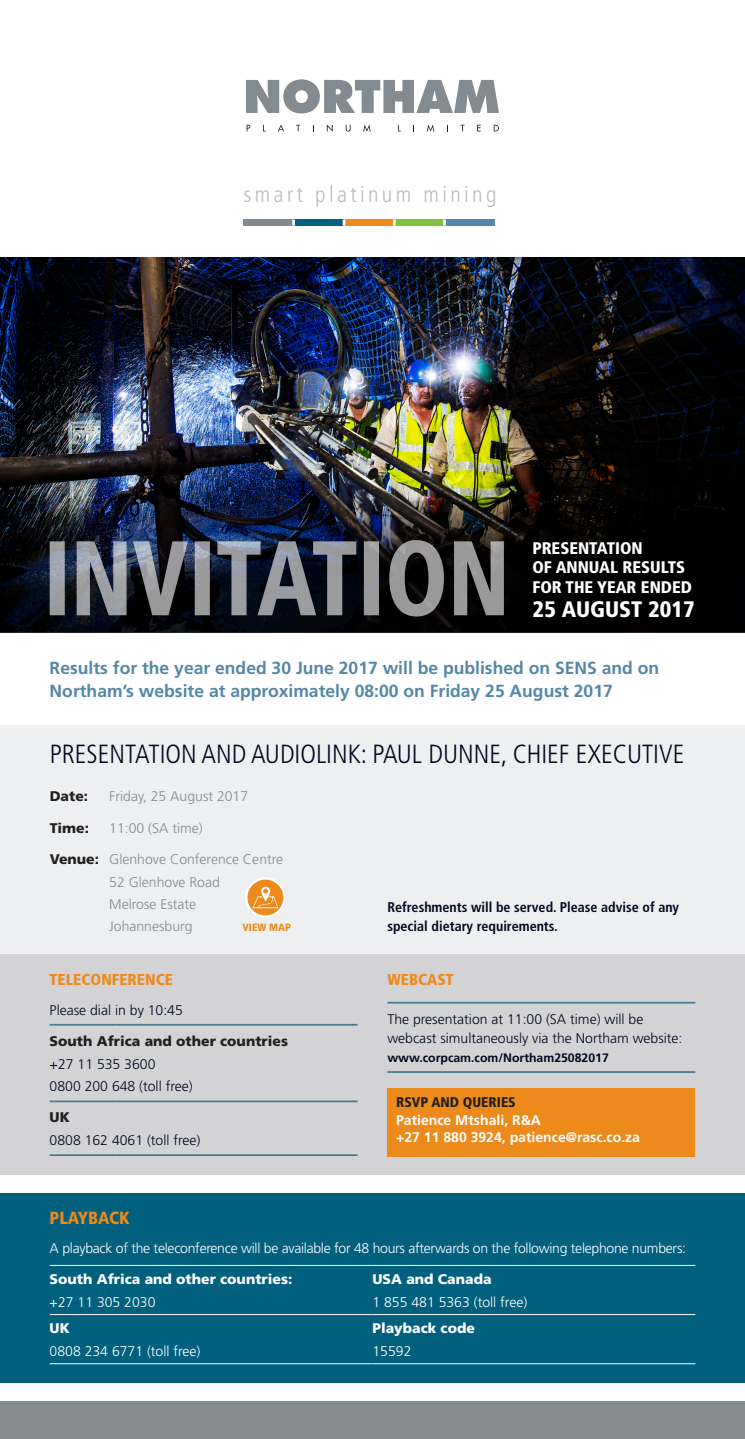
<style>
.page{position:relative;width:745px;height:1439px;background:#fff}
.page>*{position:absolute;margin:0;border:0;box-sizing:border-box;transform-origin:0 0}
.Body_copy{font:300 condensed 26.25px "Frutiger";color:#000821}
.t1{font:300 condensed 22.57px "Frutiger";letter-spacing:.15em;color:#babcbf}
.t2{font:900 condensed 22.4px "Frutiger";color:#fff}
.Body_copy-2{font:700 17.5px/22.8px "Frutiger";color:#5487a7}
.Body_copy-3{font:900 condensed 17.5px "Frutiger";color:#ed8a1c}
.t3{font:900 condensed 16.8px/19.6px "Frutiger";color:#fff}
.Body_copy-4{font:900 condensed 15.75px "Frutiger";color:#ed8a1c}
.Body_copy_1st_par{font:300 14px/19.2px "Frutiger";color:#000821}
.Body_copy_1st_par-2{font:300 14px "Frutiger";color:#838a90}
.Body_copy-5{font:300 14px "Frutiger";letter-spacing:-.02em;color:#fff}
.Body_copy-6{font:700 condensed 14px/19.2px "Frutiger";color:#000821}
.Body_copy_1st_par-3{font:300 14px "Frutiger";color:#fff}
.Body_copy_1st_par-4{font:900 14px "Frutiger";color:#fff}
.Body_copy-7{font:700 14px/17.5px "Frutiger";color:#fff}
.Body_copy_1st_par-5{font:900 14px "Frutiger";color:#231f20}
.Body_copy-8{font:900 condensed 14px "Frutiger";color:#231f20}
.Body_copy_1st_par-6{font:700 12.25px "Frutiger";color:#000821}
.Body_copy-9{font:900 condensed 10.5px "Frutiger";color:#ed8a1c}
</style>
<div class="page">
<img style="left:0;top:257px;width:744px;height:244px">
<svg style="left:0;top:501px;width:744px;height:131px;background:#090c12"></svg>
<div style="left:0;top:1401px;width:744px;height:38px;background:#838a90"></div>
<svg style="left:246px;top:79px;width:252px;height:34px"></svg>
<svg style="left:246px;top:125px;width:4px;height:6px"></svg>
<svg style="left:296px;top:125px;width:4px;height:6px"></svg>
<svg style="left:326px;top:124px;width:6px;height:8px"></svg>
<svg style="left:345px;top:125px;width:5px;height:7px"></svg>
<svg style="left:278px;top:124px;width:6px;height:7px"></svg>
<svg style="left:477px;top:125px;width:3px;height:6px"></svg>
<svg style="left:493px;top:125px;width:5px;height:6px"></svg>
<svg style="left:363px;top:124px;width:7px;height:8px"></svg>
<svg style="left:397px;top:125px;width:3px;height:6px"></svg>
<svg style="left:427px;top:124px;width:7px;height:8px"></svg>
<div style="left:0;top:724px;width:744px;height:230px;background:#eeeff0"></div>
<div style="left:0;top:954px;width:744px;height:221px;background:#d3d3d5"></div>
<div style="left:0;top:1193px;width:744px;height:190px;background:#00607e"></div>
<hr style="left:50px;top:1024px;width:66px;height:1px;background:#467d90">
<hr style="left:116px;top:1024px;width:241px;height:1px;background:#467d90">
<hr style="left:50px;top:1100px;width:66px;height:2px;background:#467d90">
<hr style="left:116px;top:1100px;width:241px;height:2px;background:#467d90">
<hr style="left:50px;top:1154px;width:66px;height:2px;background:#467d90">
<hr style="left:116px;top:1154px;width:241px;height:2px;background:#467d90">
<hr style="left:387px;top:1002px;width:307px;height:1px;background:#467d90">
<hr style="left:387px;top:1071px;width:307px;height:2px;background:#467d90">
<div style="left:387px;top:1088px;width:307px;height:68px;background:#ed8a1c"></div>
<svg style="left:246px;top:878px;width:38px;height:38px"></svg>
<div style="left:245px;top:877px;width:40px;height:40px;border:2px solid #fff;border-radius:50%"></div>
<svg style="left:252px;top:887px;width:26px;height:21px"></svg>
<hr style="left:50px;top:1265px;width:322px;height:1px;background:#fff">
<hr style="left:50px;top:1314px;width:322px;height:1px;background:#fff">
<hr style="left:372px;top:1265px;width:322px;height:1px;background:#fff">
<hr style="left:372px;top:1314px;width:322px;height:1px;background:#fff">
<hr style="left:50px;top:1363px;width:322px;height:1px;background:#fff">
<hr style="left:372px;top:1363px;width:322px;height:1px;background:#fff">
<div style="left:243px;top:220px;width:50px;height:6px;background:#838a90"></div>
<div style="left:293px;top:220px;width:51px;height:6px;background:#00607e"></div>
<div style="left:344px;top:220px;width:50px;height:6px;background:#ed8a1c"></div>
<div style="left:394px;top:220px;width:50px;height:6px;background:#7fc241"></div>
<div style="left:444px;top:220px;width:50px;height:6px;background:#5487a7"></div>
<svg style="left:292px;top:220px;width:3px;height:6px"></svg>
<svg style="left:342px;top:220px;width:3px;height:6px"></svg>
<svg style="left:392px;top:220px;width:3px;height:6px"></svg>
<svg style="left:443px;top:220px;width:2px;height:6px"></svg>
<svg style="left:50px;top:540px;width:453px;height:76px;background:#565960"></svg>
<p class="t1" style="left:243px;top:181px;width:254px">smart platinum mining</p>
<p class="t3" style="left:532px;top:538px;width:161px">PRESENTATION<br>OF ANNUAL RESULTS<br>FOR THE YEAR ENDED</p>
<p class="t2" style="left:532px;top:595px;width:164px">25 AUGUST 2017</p>
<p class="Body_copy-2" style="left:50px;top:656px;width:610px">Results for the year ended 30 June 2017 will be published on SENS and on<br>Northam’s website at approximately 08:00 on Friday 25 August 2017</p>
<p class="Body_copy" style="left:50px;top:739px;width:636px">PRESENTATION AND AUDIOLINK: PAUL DUNNE, CHIEF EXECUTIVE</p>
<p class="Body_copy_1st_par-5" style="left:50px;top:787px;width:40px">Date:</p>
<p class="Body_copy_1st_par-2" style="left:109px;top:788px;width:140px">Friday, 25 August 2017</p>
<p class="Body_copy_1st_par-5" style="left:50px;top:819px;width:41px">Time:</p>
<p class="Body_copy_1st_par-2" style="left:109px;top:820px;width:95px">11:00 (SA time)</p>
<p class="Body_copy_1st_par-5" style="left:50px;top:851px;width:51px">Venue:</p>
<p class="Body_copy_1st_par-2" style="left:109px;top:851px;width:175px">Glenhove Conference Centre</p>
<p class="Body_copy_1st_par-2" style="left:109px;top:874px;width:112px">52 Glenhove Road</p>
<p class="Body_copy_1st_par-2" style="left:109px;top:896px;width:88px">Melrose Estate</p>
<p class="Body_copy_1st_par-2" style="left:109px;top:918px;width:85px">Johannesburg</p>
<p class="Body_copy-9" style="left:242px;top:921px;width:50px">VIEW MAP</p>
<p class="Body_copy-4" style="left:50px;top:970px;width:125px">TELECONFERENCE</p>
<p class="Body_copy_1st_par" style="left:50px;top:1000px;width:135px">Please dial in by 10:45</p>
<p class="Body_copy_1st_par-5" style="left:50px;top:1032px;width:240px">South Africa and other countries</p>
<p class="Body_copy_1st_par" style="left:50px;top:1054px;width:107px">+27 11 535 3600</p>
<p class="Body_copy_1st_par" style="left:50px;top:1077px;width:144px">0800 200 648 (toll free)</p>
<p class="Body_copy_1st_par-5" style="left:50px;top:1109px;width:22px">UK</p>
<p class="Body_copy_1st_par" style="left:50px;top:1130px;width:152px">0808 162 4061 (toll free)</p>
<p class="Body_copy-6" style="left:387px;top:897px;width:293px">Refreshments will be served. Please advise of any special dietary requirements.</p>
<p class="Body_copy-4" style="left:387px;top:970px;width:68px">WEBCAST</p>
<p class="Body_copy_1st_par" style="left:387px;top:1009px;width:296px">The presentation at 11:00 (SA time) will be webcast simultaneously via the Northam website:</p>
<p class="Body_copy_1st_par-6" style="left:387px;top:1050px;width:223px">www.corpcam.com/Northam25082017</p>
<p class="Body_copy-8" style="left:396px;top:1094px;width:121px">RSVP AND QUERIES</p>
<p class="Body_copy-7" style="left:396px;top:1111px;width:245px">Patience Mtshali, R&amp;A<br>+27 11 880 3924, patience@rasc.co.za</p>
<p class="Body_copy-3" style="left:50px;top:1207px;width:82px">PLAYBACK</p>
<p class="Body_copy-5" style="left:50px;top:1240px;width:637px">A playback of the teleconference will be available for 48 hours afterwards on the following telephone numbers:</p>
<p class="Body_copy_1st_par-4" style="left:50px;top:1270px;width:244px">South Africa and other countries:</p>
<p class="Body_copy_1st_par-4" style="left:372px;top:1270px;width:121px">USA and Canada</p>
<p class="Body_copy_1st_par-3" style="left:50px;top:1294px;width:107px">+27 11 305 2030</p>
<p class="Body_copy_1st_par-3" style="left:372px;top:1294px;width:156px">1 855 481 5363 (toll free)</p>
<p class="Body_copy_1st_par-4" style="left:50px;top:1319px;width:22px">UK</p>
<p class="Body_copy_1st_par-4" style="left:372px;top:1319px;width:104px">Playback code</p>
<p class="Body_copy_1st_par-3" style="left:50px;top:1343px;width:152px">0808 234 6771 (toll free)</p>
<p class="Body_copy_1st_par-3" style="left:372px;top:1343px;width:40px">15592</p>
</div>
